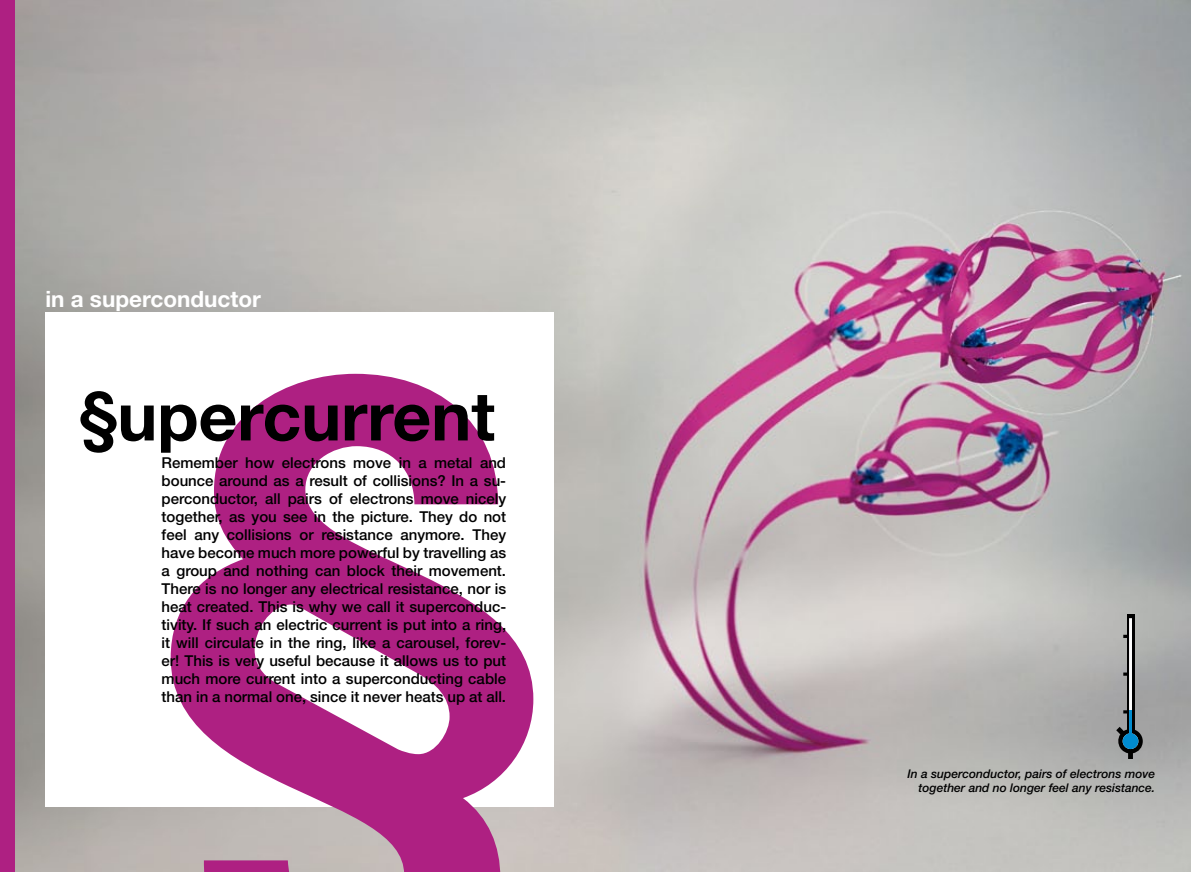
<style>
.page{position:relative;width:1191px;height:872px;background:#fff}
.page>*{position:absolute;margin:0;border:0;box-sizing:border-box;transform-origin:0 0}
.t1{font:700 676.5px "Helvetica Neue LT Std";color:#ae2082}
.t2{font:700 67.5px "Helvetica Neue LT Std";color:#000}
.t3{font:700 22.5px "Helvetica Neue LT Std";color:#fff}
.t4{font:500 15px/18px "Helvetica Neue LT Std";color:#000;text-align:justify}
.t5{font:italic 500 12px/13.5px "Helvetica Neue LT Std";color:#000;text-align:right}
</style>
<div class="page">
<img style="left:15px;top:0;width:1176px;height:872px">
<div style="left:45px;top:312px;width:509px;height:494px;background:#fff"></div>
<div style="left:0;top:0;width:15px;height:872px;background:#ae2082"></div>
<div style="left:1126px;top:614px;width:8px;height:118px;background:#000"></div>
<svg style="left:1116px;top:618px;width:26px;height:141px;background:#7a8489"></svg>
<h3 class="t3" style="left:45px;top:285px;width:217px">in a superconductor</h3>
<h1 class="t1" style="left:164px;top:209px;width:378px">§</h1>
<h2 class="t2" style="left:80px;top:374px;width:417px">§upercurrent</h2>
<p class="t4" style="left:162px;top:454px;width:346px">Remember how electrons move in a metal and bounce around as a result of collisions? In a su&shy;perconductor, all pairs of electrons move nicely together, as you see in the picture. They do not feel any collisions or resistance anymore. They have become much more powerful by travelling as a group and nothing can block their movement.<br>There is no longer any electrical resistance, nor is heat created. This is why we call it superconduc&shy;tivity. If such an electric current is put into a ring, it will circulate in the ring, like a carousel, forev&shy;er! This is very useful because it allows us to put much more current into a superconducting cable than in a normal one, since it never heats up at all.</p>
<p class="t5" style="left:907px;top:767px;width:249px">In a superconductor, pairs of electrons move together and no longer feel any resistance.</p>
</div>
